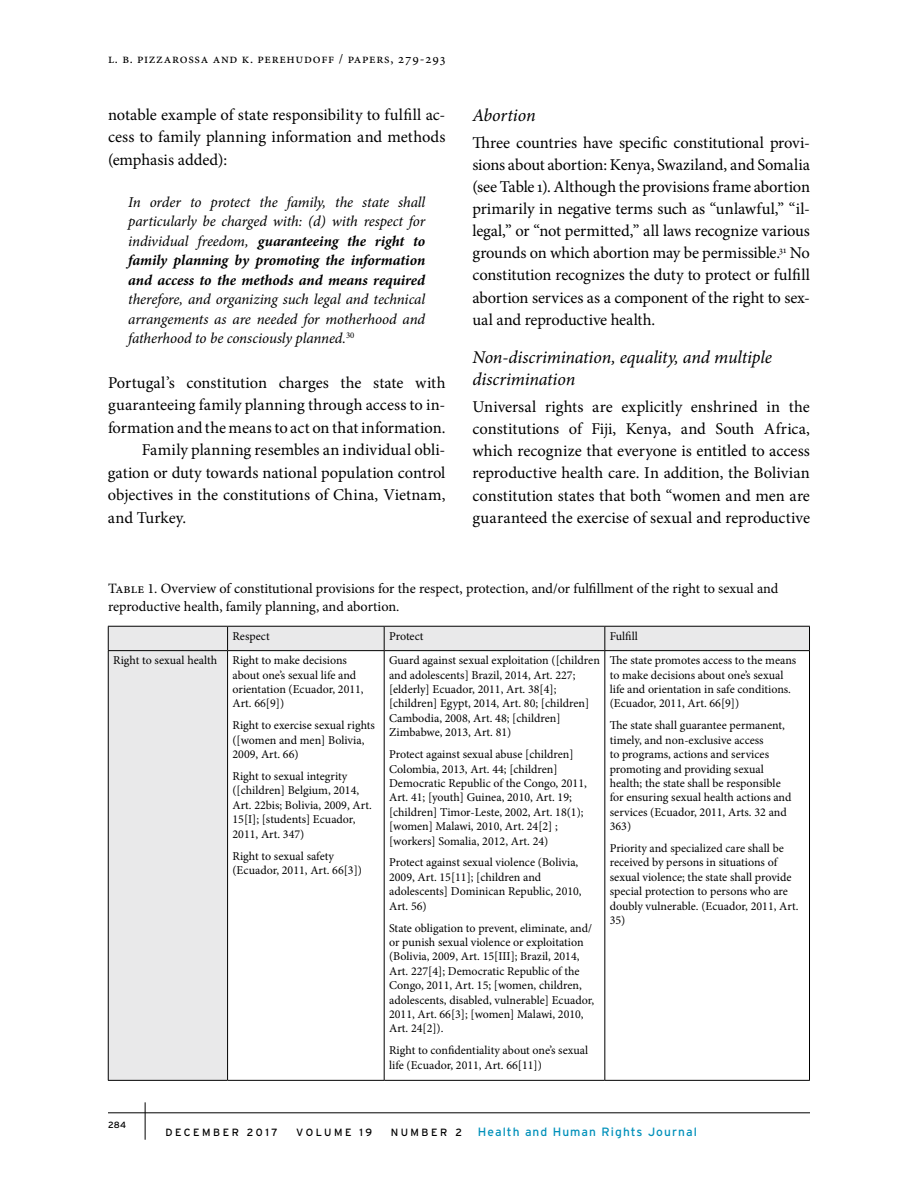
<style>
.page{position:relative;width:918px;height:1188px;background:#fff}
.page>*{position:absolute;margin:0;border:0;box-sizing:border-box;transform-origin:0 0}
.t1{font:italic 18px/22px "Minion Pro";letter-spacing:-.01em;color:#000}
.t2{font:16.5px/22.2px "Minion Pro";letter-spacing:-.005em;color:#000;text-align:justify}
.t3{font:italic 15px/19.5px "Minion Pro";letter-spacing:-.005em;color:#000;text-align:justify}
.t4{font:14.25px/18px "Minion Pro";color:#000}
.t5{font:13.5px "Minion Pro";letter-spacing:.05em;color:#000}
.t6{font:12px/14.4px "Minion Pro";color:#000}
.t7{font:12px "Interstate";letter-spacing:.09em;color:#0090ba}
.t8{font:10.5px "Interstate";letter-spacing:.24em;color:#000}
.t9{font:9px "Interstate";color:#000}
.s1{font-weight:700}
.s2{font-size:10.5px;color:#000}
</style>
<div class="page">
<hr style="left:108px;top:1113px;width:702px;height:1px;background:#000">
<hr style="left:145px;top:1102px;width:1px;height:38px;background:#000">
<svg style="left:109px;top:627px;width:700px;height:453px"></svg>
<hr style="left:108px;top:626px;width:120px;height:1px;background:#000">
<svg style="left:108px;top:627px;width:1px;height:23px"></svg>
<hr style="left:228px;top:626px;width:156px;height:1px;background:#000">
<svg style="left:227px;top:627px;width:1px;height:23px"></svg>
<hr style="left:384px;top:626px;width:221px;height:1px;background:#000">
<svg style="left:384px;top:627px;width:1px;height:23px"></svg>
<hr style="left:605px;top:626px;width:205px;height:1px;background:#000">
<svg style="left:604px;top:627px;width:1px;height:23px"></svg>
<svg style="left:809px;top:627px;width:1px;height:23px"></svg>
<hr style="left:108px;top:650px;width:120px;height:1px;background:#000">
<hr style="left:108px;top:651px;width:1px;height:429px;background:#000">
<hr style="left:228px;top:650px;width:156px;height:1px;background:#000">
<hr style="left:227px;top:651px;width:1px;height:429px;background:#000">
<hr style="left:384px;top:650px;width:221px;height:1px;background:#000">
<hr style="left:384px;top:651px;width:1px;height:429px;background:#000">
<hr style="left:605px;top:650px;width:205px;height:1px;background:#000">
<hr style="left:604px;top:651px;width:1px;height:429px;background:#000">
<hr style="left:809px;top:651px;width:1px;height:429px;background:#000">
<hr style="left:108px;top:1080px;width:120px;height:1px;background:#000">
<hr style="left:228px;top:1080px;width:156px;height:1px;background:#000">
<hr style="left:384px;top:1080px;width:221px;height:1px;background:#000">
<hr style="left:605px;top:1080px;width:205px;height:1px;background:#000">
<p class="t5" style="left:108px;top:50px;width:340px">l. b. pizzarossa and k. perehudoff / papers, 279-293</p>
<h2 class="t2" style="left:108px;top:104px;width:339px">notable example of state responsibility to fulfill ac&shy;cess to family planning information and methods (emphasis added):</h2>
<p class="t3" style="left:128px;top:192px;width:299px">In order to protect the family, the state shall particularly be charged with: (d) with respect for individual freedom, <span class="s1">guaranteeing the right to family planning by promoting the information and access to the methods and means required</span></p>
<p class="t3" style="left:128px;top:290px;width:298px">therefore, and organizing such legal and technical arrangements as are needed for motherhood and fatherhood to be consciously planned.<sup>30</sup></p>
<h2 class="t2" style="left:108px;top:372px;width:339px">Portugal’s constitution charges the state with</h2>
<h2 class="t2" style="left:108px;top:394px;width:339px">guaranteeing family planning through access to in-</h2>
<h2 class="t2" style="left:108px;top:417px;width:339px">formation and the means to act on that information.</h2>
<h2 class="t2" style="left:142px;top:439px;width:305px">Family planning resembles an individual obli-</h2>
<h2 class="t2" style="left:108px;top:462px;width:339px">gation or duty towards national population control</h2>
<h2 class="t2" style="left:108px;top:484px;width:339px">objectives in the constitutions of China, Vietnam,</h2>
<h2 class="t2" style="left:108px;top:506px;width:80px">and Turkey.</h2>
<h1 class="t1" style="left:472px;top:104px;width:65px">Abortion</h1>
<p class="t2" style="left:472px;top:131px;width:339px">Three countries have specific constitutional provi&shy;sions about abortion: Kenya, Swaziland, and Somalia (see Table 1). Although the provisions frame abortion primarily in negative terms such as “unlawful,” “il&shy;legal,” or “not permitted,” all laws recognize various grounds on which abortion may be permissible.<sup>31</sup> No constitution recognizes the duty to protect or fulfill abortion services as a component of the right to sex&shy;ual and reproductive health.</p>
<h1 class="t1" style="left:472px;top:347px;width:301px">Non-discrimination, equality, and multiple discrimination</h1>
<p class="t2" style="left:472px;top:396px;width:339px">Universal rights are explicitly enshrined in the constitutions of Fiji, Kenya, and South Africa, which recognize that everyone is entitled to access reproductive health care. In addition, the Bolivian constitution states that both “women and men are guaranteed the exercise of sexual and reproductive</p>
<p class="t4" style="left:108px;top:579px;width:672px">Table 1. Overview of constitutional provisions for the respect, protection, and/or fulfillment of the right to sexual and reproductive health, family planning, and abortion.</p>
<p class="t6" style="left:233px;top:629px;width:39px">Respect</p>
<p class="t6" style="left:389px;top:629px;width:36px">Protect</p>
<p class="t6" style="left:610px;top:629px;width:30px">Fulfill</p>
<p class="t6" style="left:113px;top:653px;width:106px">Right to sexual health</p>
<p class="t6" style="left:233px;top:653px;width:133px">Right to make decisions about one’s sexual life and orientation (Ecuador, 2011,<br>Art. 66[9])</p>
<p class="t6" style="left:233px;top:718px;width:144px">Right to exercise sexual rights ([women and men] Bolivia,<br>2009, Art. 66)</p>
<p class="t6" style="left:233px;top:769px;width:141px">Right to sexual integrity ([children] Belgium, 2014,<br>Art. 22bis; Bolivia, 2009, Art.<br>15[I]; [students] Ecuador,<br>2011, Art. 347)</p>
<p class="t6" style="left:233px;top:849px;width:131px">Right to sexual safety (Ecuador, 2011, Art. 66[3])</p>
<p class="t6" style="left:610px;top:653px;width:188px">The state promotes access to the means to make decisions about one’s sexual life and orientation in safe conditions. (Ecuador, 2011, Art. 66[9])</p>
<p class="t6" style="left:610px;top:718px;width:183px">The state shall guarantee permanent, timely, and non-exclusive access<br>to programs, actions and services promoting and providing sexual health; the state shall be responsible for ensuring sexual health actions and services (Ecuador, 2011, Arts. 32 and<br>363)</p>
<p class="t6" style="left:610px;top:841px;width:190px">Priority and specialized care shall be received by persons in situations of sexual violence; the state shall provide special protection to persons who are doubly vulnerable. (Ecuador, 2011, Art.<br>35)</p>
<p class="t6" style="left:389px;top:653px;width:212px">Guard against sexual exploitation ([children and adolescents] Brazil, 2014, Art. 227; [elderly] Ecuador, 2011, Art. 38[4]; [children] Egypt, 2014, Art. 80; [children] Cambodia, 2008, Art. 48; [children] Zimbabwe, 2013, Art. 81)</p>
<p class="t6" style="left:389px;top:747px;width:199px">Protect against sexual abuse [children] Colombia, 2013, Art. 44; [children] Democratic Republic of the Congo, 2011, Art. 41; [youth] Guinea, 2010, Art. 19; [children] Timor-Leste, 2002, Art. 18(1); [women] Malawi, 2010, Art. 24[2] ; [workers] Somalia, 2012, Art. 24)</p>
<p class="t6" style="left:389px;top:856px;width:194px">Protect against sexual violence (Bolivia,<br>2009, Art. 15[11]; [children and adolescents] Dominican Republic, 2010,<br>Art. 56)</p>
<p class="t6" style="left:389px;top:921px;width:207px">State obligation to prevent, eliminate, and/ or punish sexual violence or exploitation (Bolivia, 2009, Art. 15[III]; Brazil, 2014, Art. 227[4]; Democratic Republic of the Congo, 2011, Art. 15; [women, children, adolescents, disabled, vulnerable] Ecuador, 2011, Art. 66[3]; [women] Malawi, 2010, Art. 24[2]).</p>
<p class="t6" style="left:389px;top:1043px;width:201px">Right to confidentiality about one’s sexual life (Ecuador, 2011, Art. 66[11])</p>
<p class="t9" style="left:108px;top:1119px;width:20px">284</p>
<p class="t8" style="left:166px;top:1126px;width:114px">DECEMBER 2017</p>
<p class="t8" style="left:296px;top:1126px;width:77px">VOLUME 19</p>
<p class="t7" style="left:391px;top:1124px;width:308px"><span class="s2">NUMBER 2</span> Health and Human Rights Journal</p>
</div>
